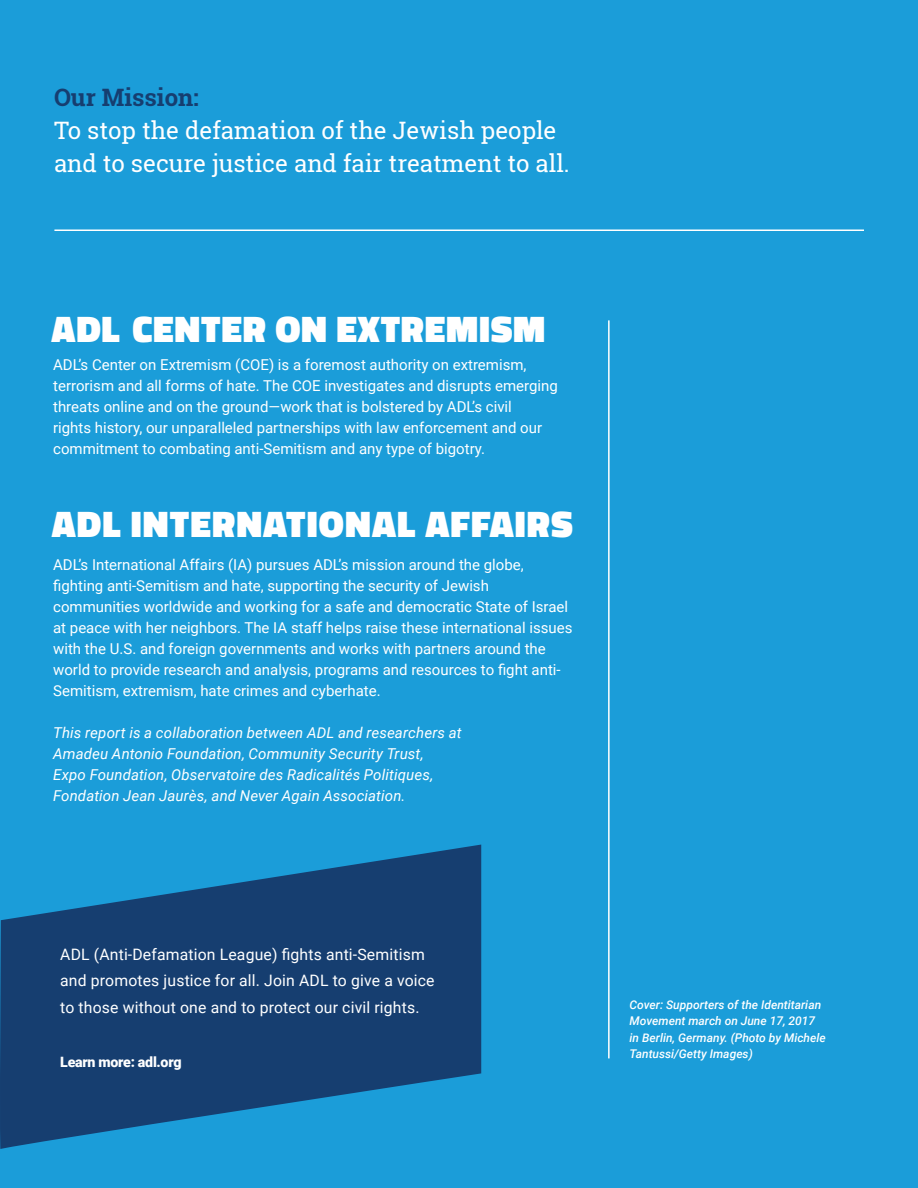
<style>
.page{position:relative;width:918px;height:1188px;background:#1b9dd9}
.page>*{position:absolute;margin:0;border:0;box-sizing:border-box;transform-origin:0 0}
.t1{font:900 37.5px "Titillium Web";letter-spacing:.025em;color:#fff}
.COE{font:24px/33px "Roboto Slab";color:#fff}
.COE-2{font:700 24px "Roboto Slab";color:#163e70}
.t2{font:15.75px/26.2px "Roboto";letter-spacing:.01em;color:#fff}
.COE-3{font:15px/21px "Roboto";color:#fff}
.COE-4{font:italic 15px/21px "Roboto";letter-spacing:.01em;color:#fff}
.t3{font:900 14.25px "Roboto";letter-spacing:-.02em;color:#fff}
.COE-5{font:italic 500 12px/16.5px "Roboto";color:#fff}
</style>
<div class="page">
<svg style="left:0;top:845px;width:481px;height:304px;fill:#163e70"></svg>
<hr style="left:608px;top:320px;width:2px;height:738px;background:#fff">
<hr style="left:54px;top:230px;width:810px;height:1px;background:#fff">
<p class="COE-2" style="left:54px;top:81px;width:146px">Our Mission:</p>
<p class="COE" style="left:54px;top:114px;width:517px">To stop the defamation of the Jewish people and to secure justice and fair treatment to all.</p>
<p class="t1" style="left:52px;top:301px;width:495px">ADL CENTER ON EXTREMISM</p>
<p class="COE-3" style="left:53px;top:353px;width:506px">ADL’s Center on Extremism (COE) is a foremost authority on extremism, terrorism and all forms of hate. The COE investigates and disrupts emerging threats online and on the ground—work that is bolstered by ADL’s civil<br>rights history, our unparalleled partnerships with law enforcement and our commitment to combating anti-Semitism and any type of bigotry.</p>
<p class="t1" style="left:52px;top:497px;width:523px">ADL INTERNATIONAL AFFAIRS</p>
<p class="COE-3" style="left:53px;top:553px;width:521px">ADL’s International Affairs (IA) pursues ADL’s mission around the globe, fighting anti-Semitism and hate, supporting the security of Jewish communities worldwide and working for a safe and democratic State of Israel at peace with her neighbors. The IA staff helps raise these international issues with the U.S. and foreign governments and works with partners around the world to provide research and analysis, programs and resources to fight anti-Semitism, extremism, hate crimes and cyberhate.</p>
<p class="COE-4" style="left:53px;top:721px;width:410px">This report is a collaboration between ADL and researchers at Amadeu Antonio Foundation, Community Security Trust,<br>Expo Foundation, Observatoire des Radicalités Politiques, Fondation Jean Jaurès, and Never Again Association.</p>
<p class="t2" style="left:60px;top:941px;width:376px">ADL (Anti-Defamation League) fights anti-Semitism and promotes justice for all. Join ADL to give a voice to those without one and to protect our civil rights.</p>
<p class="t3" style="left:60px;top:1052px;width:123px">Learn more: adl.org</p>
<p class="COE-5" style="left:630px;top:996px;width:198px">Cover: Supporters of the Identitarian Movement march on June 17, 2017 in Berlin, Germany. (Photo by Michele Tantussi/Getty Images)</p>
</div>
